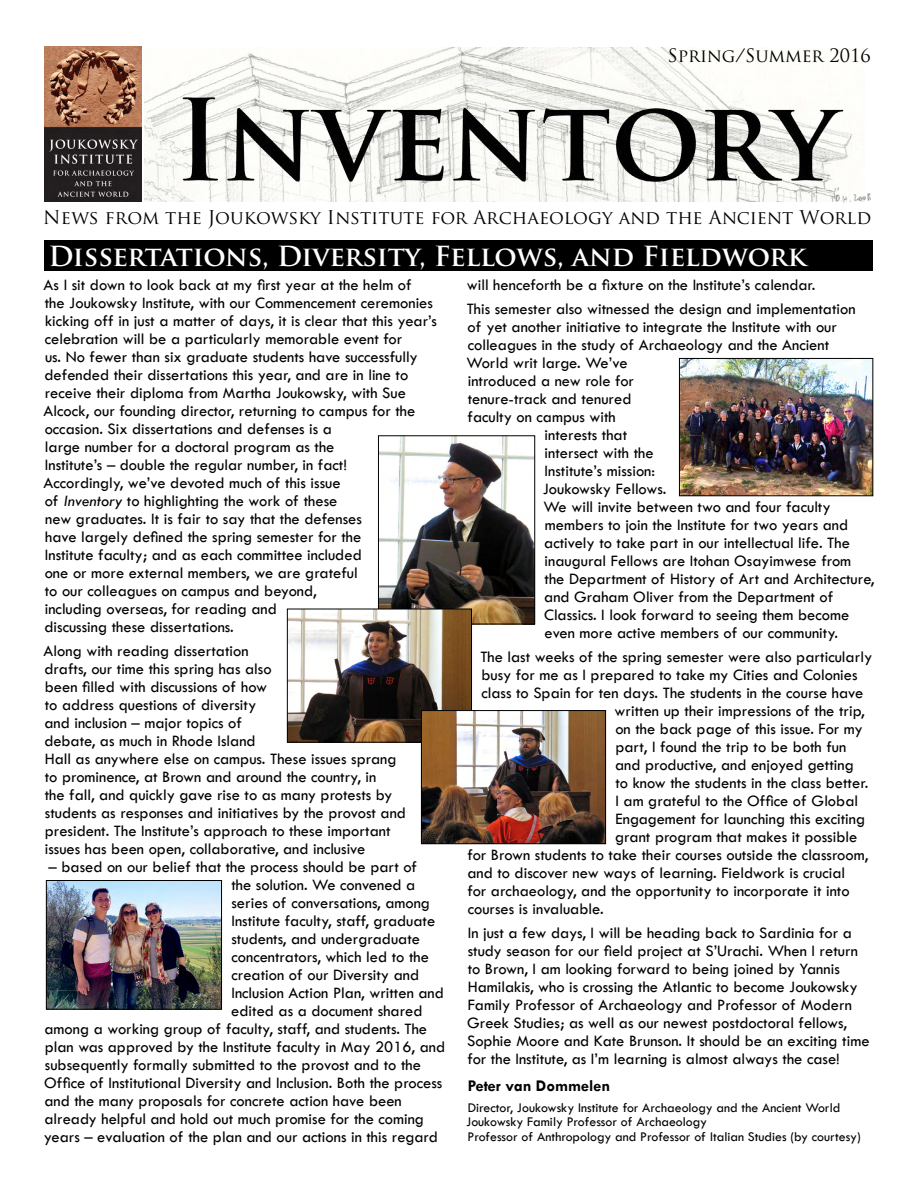
<style>
.page{position:relative;width:918px;height:1188px;background:#fff}
.page>*{position:absolute;margin:0;border:0;box-sizing:border-box;transform-origin:0 0}
.t1{font:700 27px "Trajan Pro";letter-spacing:-.005em;color:#fff}
.t2{font:18.45px "Trajan Pro";color:#000}
.t3{font:18px "Trajan Pro";color:#000}
.t4{font:16.5px/18px "Tw Cen";color:#000}
.t5{font:700 16.5px "Tw Cen";color:#000}
.t6{font:13.8px "Tw Cen";color:#000}
.s1{font-style:italic}
</style>
<div class="page">
<img style="left:144px;top:48px;width:717px;height:153px">
<img style="left:44px;top:47px;width:98px;height:155px">
<div style="left:44px;top:241px;width:829px;height:30px;background:#000"></div>
<img style="left:830px;top:188px;width:41px;height:15px">
<img style="left:380px;top:438px;width:153px;height:184px">
<div style="left:378px;top:436px;width:157px;height:188px;border:1px solid #000"></div>
<img style="left:289px;top:611px;width:181px;height:129px">
<div style="left:287px;top:609px;width:185px;height:133px;border:1px solid #000"></div>
<img style="left:423px;top:712px;width:181px;height:130px">
<div style="left:421px;top:710px;width:185px;height:134px;border:1px solid #000"></div>
<img style="left:48px;top:882px;width:172px;height:125px">
<div style="left:46px;top:880px;width:176px;height:129px;border:1px solid #000"></div>
<img style="left:681px;top:360px;width:190px;height:134px">
<div style="left:679px;top:358px;width:194px;height:138px;border:1px solid #000"></div>
<p class="t3" style="left:668px;top:44px;width:205px">Spring/Summer 2016</p>
<p class="t2" style="left:43px;top:205px;width:830px">News from the Joukowsky Institute for Archaeology and the Ancient World</p>
<p class="t1" style="left:49px;top:239px;width:759px">Dissertations, Diversity, Fellows, and Fieldwork</p>
<p class="t4" style="left:44px;top:276px;width:395px">As I sit down to look back at my first year at the helm of<br>the Joukowsky Institute, with our Commencement ceremonies kicking off in just a matter of days, it is clear that this year’s celebration will be a particularly memorable event for<br>us. No fewer than six graduate students have successfully defended their dissertations this year, and are in line to receive their diploma from Martha Joukowsky, with Sue Alcock, our founding director, returning to campus for the occasion. Six dissertations and defenses is a<br>large number for a doctoral program as the<br>Institute’s – double the regular number, in fact!<br>Accordingly, we’ve devoted much of this issue<br>of <span class="s1">Inventory</span> to highlighting the work of these<br>new graduates. It is fair to say that the defenses<br>have largely defined the spring semester for the<br>Institute faculty; and as each committee included<br>one or more external members, we are grateful<br>to our colleagues on campus and beyond,<br>including overseas, for reading and<br>discussing these dissertations.</p>
<p class="t4" style="left:44px;top:642px;width:364px">Along with reading dissertation<br>drafts, our time this spring has also<br>been filled with discussions of how<br>to address questions of diversity<br>and inclusion – major topics of<br>debate, as much in Rhode Island<br>Hall as anywhere else on campus. These issues sprang to prominence, at Brown and around the country, in<br>the fall, and quickly gave rise to as many protests by students as responses and initiatives by the provost and president. The Institute’s approach to these important issues has been open, collaborative, and inclusive</p>
<p class="t4" style="left:49px;top:858px;width:370px">– based on our belief that the process should be part of</p>
<p class="t4" style="left:231px;top:876px;width:186px">the solution. We convened a</p>
<p class="t4" style="left:231px;top:894px;width:200px">series of conversations, among</p>
<p class="t4" style="left:231px;top:912px;width:205px">Institute faculty, staff, graduate</p>
<p class="t4" style="left:231px;top:930px;width:190px">students, and undergraduate</p>
<p class="t4" style="left:232px;top:948px;width:199px">concentrators, which led to the</p>
<p class="t4" style="left:232px;top:966px;width:189px">creation of our Diversity and</p>
<p class="t4" style="left:231px;top:984px;width:214px">Inclusion Action Plan, written and</p>
<p class="t4" style="left:231px;top:1002px;width:193px">edited as a document shared</p>
<p class="t4" style="left:44px;top:1020px;width:384px">among a working group of faculty, staff, and students. The</p>
<p class="t4" style="left:45px;top:1038px;width:402px">plan was approved by the Institute faculty in May 2016, and</p>
<p class="t4" style="left:45px;top:1056px;width:378px">subsequently formally submitted to the provost and to the</p>
<p class="t4" style="left:44px;top:1074px;width:400px">Office of Institutional Diversity and Inclusion. Both the process</p>
<p class="t4" style="left:44px;top:1092px;width:359px">and the many proposals for concrete action have been</p>
<p class="t4" style="left:44px;top:1110px;width:381px">already helpful and hold out much promise for the coming</p>
<p class="t4" style="left:44px;top:1128px;width:396px">years – evaluation of the plan and our actions in this regard</p>
<p class="t4" style="left:467px;top:276px;width:350px">will henceforth be a fixture on the Institute’s calendar.</p>
<p class="t4" style="left:467px;top:300px;width:390px">This semester also witnessed the design and implementation</p>
<p class="t4" style="left:468px;top:318px;width:371px">of yet another initiative to integrate the Institute with our</p>
<p class="t4" style="left:468px;top:336px;width:363px">colleagues in the study of Archaeology and the Ancient</p>
<p class="t4" style="left:467px;top:354px;width:163px">World writ large. We’ve</p>
<p class="t4" style="left:468px;top:372px;width:168px">introduced a new role for</p>
<p class="t4" style="left:468px;top:390px;width:165px">tenure-track and tenured</p>
<p class="t4" style="left:468px;top:408px;width:150px">faculty on campus with</p>
<p class="t4" style="left:545px;top:426px;width:84px">interests that</p>
<p class="t4" style="left:545px;top:444px;width:110px">intersect with the</p>
<p class="t4" style="left:545px;top:462px;width:112px">Institute’s mission:</p>
<p class="t4" style="left:543px;top:480px;width:125px">Joukowsky Fellows.</p>
<p class="t4" style="left:543px;top:498px;width:289px">We will invite between two and four faculty</p>
<p class="t4" style="left:545px;top:516px;width:305px">members to join the Institute for two years and</p>
<p class="t4" style="left:544px;top:534px;width:307px">actively to take part in our intellectual life. The</p>
<p class="t4" style="left:545px;top:552px;width:308px">inaugural Fellows are Itohan Osayimwese from</p>
<p class="t4" style="left:545px;top:570px;width:331px">the Department of History of Art and Architecture,</p>
<p class="t4" style="left:544px;top:588px;width:291px">and Graham Oliver from the Department of</p>
<p class="t4" style="left:544px;top:606px;width:307px">Classics. I look forward to seeing them become</p>
<p class="t4" style="left:544px;top:624px;width:295px">even more active members of our community.</p>
<p class="t4" style="left:480px;top:648px;width:394px">The last weeks of the spring semester were also particularly</p>
<p class="t4" style="left:481px;top:666px;width:378px">busy for me as I prepared to take my Cities and Colonies</p>
<p class="t4" style="left:481px;top:684px;width:383px">class to Spain for ten days. The students in the course have</p>
<p class="t4" style="left:615px;top:702px;width:252px">written up their impressions of the trip,</p>
<p class="t4" style="left:615px;top:720px;width:249px">on the back page of this issue. For my</p>
<p class="t4" style="left:615px;top:738px;width:232px">part, I found the trip to be both fun</p>
<p class="t4" style="left:615px;top:756px;width:240px">and productive, and enjoyed getting</p>
<p class="t4" style="left:615px;top:774px;width:254px">to know the students in the class better.</p>
<p class="t4" style="left:615px;top:792px;width:244px">I am grateful to the Office of Global</p>
<p class="t4" style="left:616px;top:810px;width:251px">Engagement for launching this exciting</p>
<p class="t4" style="left:615px;top:828px;width:244px">grant program that makes it possible</p>
<p class="t4" style="left:468px;top:846px;width:402px">for Brown students to take their courses outside the classroom,</p>
<p class="t4" style="left:467px;top:864px;width:379px">and to discover new ways of learning. Fieldwork is crucial</p>
<p class="t4" style="left:468px;top:882px;width:384px">for archaeology, and the opportunity to incorporate it into</p>
<p class="t4" style="left:468px;top:900px;width:137px">courses is invaluable.</p>
<p class="t4" style="left:467px;top:924px;width:404px">In just a few days, I will be heading back to Sardinia for a study season for our field project at S’Urachi. When I return to Brown, I am looking forward to being joined by Yannis Hamilakis, who is crossing the Atlantic to become Joukowsky Family Professor of Archaeology and Professor of Modern Greek Studies; as well as our newest postdoctoral fellows, Sophie Moore and Kate Brunson. It should be an exciting time for the Institute, as I’m learning is almost always the case!</p>
<p class="t5" style="left:468px;top:1076px;width:144px">Peter van Dommelen</p>
<p class="t6" style="left:468px;top:1099px;width:374px">Director, Joukowsky Institute for Archaeology and the Ancient World</p>
<p class="t6" style="left:466px;top:1114px;width:242px">Joukowsky Family Professor of Archaeology</p>
<p class="t6" style="left:467px;top:1128px;width:395px">Professor of Anthropology and Professor of Italian Studies (by courtesy)</p>
</div>
